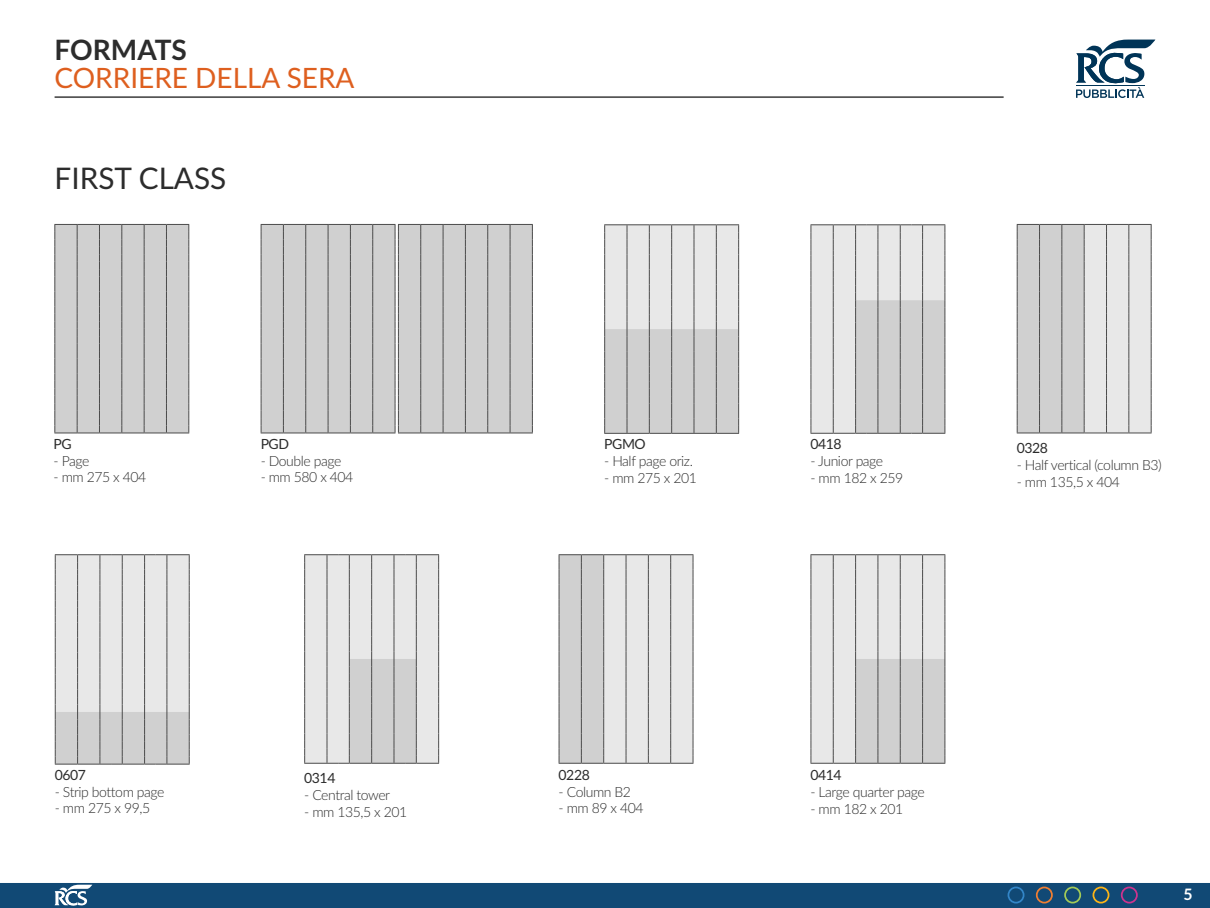
<style>
.page{position:relative;width:1210px;height:908px;background:#fff}
.page>*{position:absolute;margin:0;border:0;box-sizing:border-box;transform-origin:0 0}
.t1{font:29.75px "Lato";color:#2c2c2c}
.t2{font:28px "Lato";color:#de5f1f}
.t3{font:700 28px "Lato";color:#2c2c2c}
.t4{font:700 15.75px "Lato";color:#fff}
.t5{font:300 14px "Lato";letter-spacing:-.03em;color:#2c2c2c}
.t6{font:14px "Lato";letter-spacing:-.03em;color:#2c2c2c}
</style>
<div class="page">
<hr style="left:55px;top:96px;width:948px;height:2px;background:#565656">
<div style="left:0;top:883px;width:1210px;height:24px;background:#114975"></div>
<svg style="left:1076px;top:40px;width:79px;height:58px"></svg>
<svg style="left:558px;top:554px;width:135px;height:209px;background:#d8d8d8"></svg>
<svg style="left:55px;top:554px;width:135px;height:210px;background:#d9d9d9"></svg>
<svg style="left:810px;top:554px;width:135px;height:209px;background:#d8d8d8"></svg>
<svg style="left:1016px;top:224px;width:135px;height:209px;background:#d4d4d4"></svg>
<svg style="left:54px;top:224px;width:135px;height:209px;background:#c8c8c8"></svg>
<svg style="left:261px;top:224px;width:272px;height:209px;background:#c9c9c9"></svg>
<svg style="left:604px;top:224px;width:135px;height:210px;background:#d3d3d3"></svg>
<svg style="left:810px;top:224px;width:135px;height:209px;background:#d5d5d5"></svg>
<svg style="left:304px;top:554px;width:135px;height:209px;background:#d9d9d9"></svg>
<h2 class="t3" style="left:55px;top:29px;width:134px">FORMATS</h2>
<h2 class="t2" style="left:55px;top:57px;width:195px">CORRIERE DELLA</h2>
<h2 class="t2" style="left:287px;top:57px;width:64px">SERA</h2>
<h1 class="t1" style="left:55px;top:157px;width:173px">FIRST CLASS</h1>
<p class="t6" style="left:54px;top:433px;width:20px">PG</p>
<p class="t5" style="left:54px;top:450px;width:37px">- Page</p>
<p class="t5" style="left:54px;top:467px;width:94px">- mm 275 x 404</p>
<p class="t6" style="left:261px;top:433px;width:28px">PGD</p>
<p class="t5" style="left:261px;top:450px;width:82px">- Double page</p>
<p class="t5" style="left:261px;top:467px;width:94px">- mm 580 x 404</p>
<p class="t6" style="left:55px;top:764px;width:33px">0607</p>
<p class="t5" style="left:55px;top:781px;width:111px">- Strip bottom page</p>
<p class="t5" style="left:55px;top:798px;width:97px">- mm 275 x 99,5</p>
<p class="t6" style="left:304px;top:767px;width:33px">0314</p>
<p class="t5" style="left:304px;top:784px;width:87px">- Central tower</p>
<p class="t5" style="left:304px;top:801px;width:105px">- mm 135,5 x 201</p>
<p class="t6" style="left:604px;top:434px;width:43px">PGMO</p>
<p class="t5" style="left:604px;top:451px;width:90px">- Half page oriz.</p>
<p class="t5" style="left:604px;top:467px;width:94px">- mm 275 x 201</p>
<p class="t6" style="left:558px;top:764px;width:33px">0228</p>
<p class="t5" style="left:558px;top:781px;width:74px">- Column B2</p>
<p class="t5" style="left:558px;top:798px;width:87px">- mm 89 x 404</p>
<p class="t6" style="left:810px;top:434px;width:33px">0418</p>
<p class="t5" style="left:810px;top:451px;width:74px">- Junior page</p>
<p class="t5" style="left:810px;top:467px;width:94px">- mm 182 x 259</p>
<p class="t6" style="left:1016px;top:438px;width:33px">0328</p>
<p class="t5" style="left:1016px;top:455px;width:147px">- Half vertical (column B3)</p>
<p class="t5" style="left:1016px;top:472px;width:105px">- mm 135,5 x 404</p>
<p class="t6" style="left:810px;top:764px;width:33px">0414</p>
<p class="t5" style="left:810px;top:782px;width:116px">- Large quarter page</p>
<p class="t5" style="left:810px;top:798px;width:94px">- mm 182 x 201</p>
<p class="t4" style="left:1183px;top:882px;width:11px">5</p>
</div>
